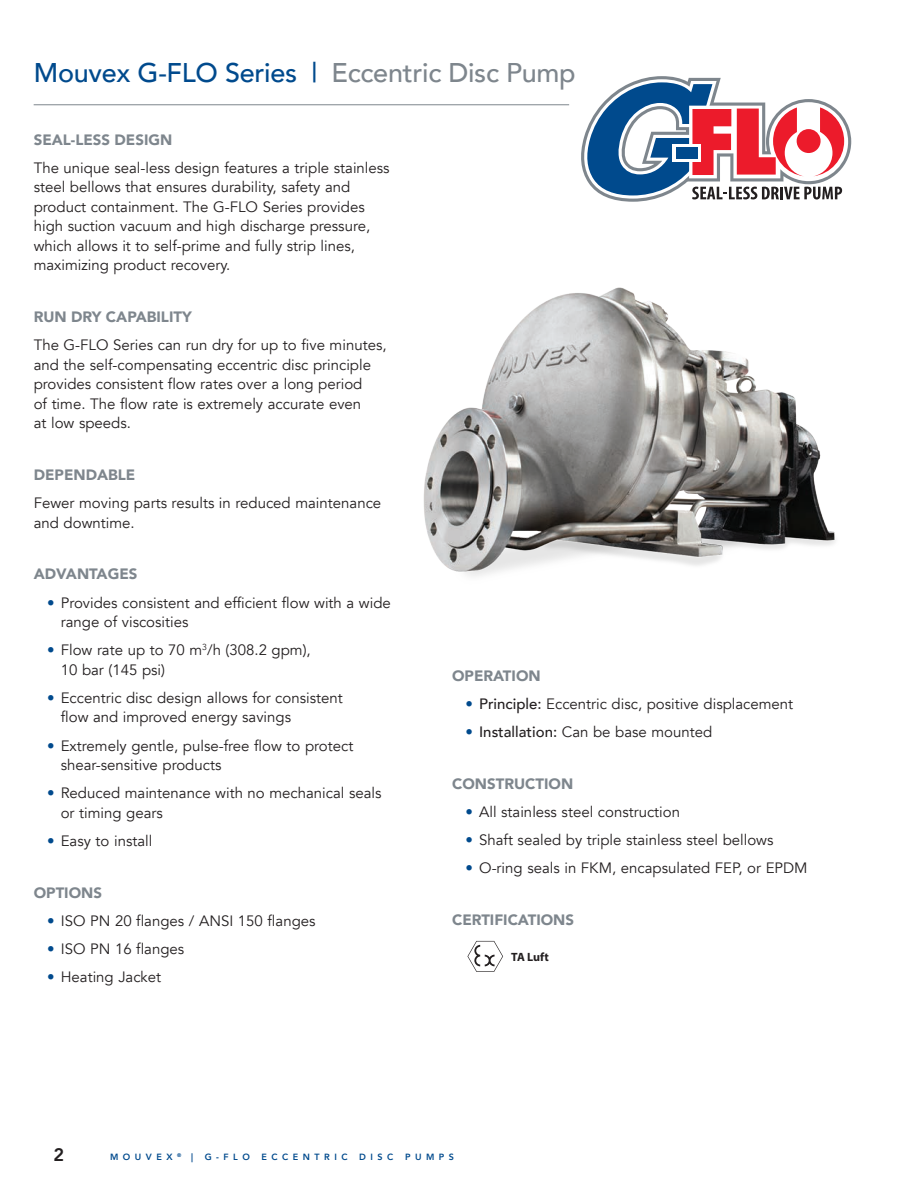
<style>
.page{position:relative;width:918px;height:1188px;background:#fff}
.page>*{position:absolute;margin:0;border:0;box-sizing:border-box;transform-origin:0 0}
.t1{font:500 27px "Avenir";letter-spacing:-.01em;color:#004a8d}
.t2{font:800 18px "Avenir";color:#231f20}
.t3{font:15px/19.5px "Avenir";color:#231f20}
.t4{font:900 15px "Avenir";color:#7e868d}
.t5{font:700 12px "Myriad Pro";letter-spacing:-.005em;color:#231f20}
.t6{font:800 9px "Avenir";letter-spacing:.5em;color:#004a8d}
.s1{color:#7e868d}
.s2{color:#004a8d}
.s3{font-weight:500}
</style>
<div class="page">
<img style="left:423px;top:287px;width:413px;height:289px">
<hr style="left:34px;top:104px;width:535px;height:1px;background:#7e868d">
<svg style="left:467px;top:941px;width:36px;height:31px"></svg>
<svg style="left:581px;top:76px;width:270px;height:126px"></svg>
<h1 class="t1" style="left:34px;top:49px;width:543px">Mouvex G-FLO Series | <span class="s1">Eccentric Disc Pump</span></h1>
<p class="t4" style="left:34px;top:127px;width:140px">SEAL-LESS DESIGN</p>
<p class="t3" style="left:34px;top:158px;width:357px">The unique seal-less design features a triple stainless steel bellows that ensures durability, safety and product containment. The G-FLO Series provides high suction vacuum and high discharge pressure, which allows it to self-prime and fully strip lines, maximizing product recovery.</p>
<p class="t4" style="left:34px;top:304px;width:160px">RUN DRY CAPABILITY</p>
<p class="t3" style="left:34px;top:336px;width:354px">The G-FLO Series can run dry for up to five minutes, and the self-compensating eccentric disc principle provides consistent flow rates over a long period<br>of time. The flow rate is extremely accurate even<br>at low speeds.</p>
<p class="t4" style="left:34px;top:462px;width:103px">DEPENDABLE</p>
<p class="t3" style="left:34px;top:494px;width:349px">Fewer moving parts results in reduced maintenance and downtime.</p>
<p class="t4" style="left:34px;top:561px;width:105px">ADVANTAGES</p>
<p class="t3" style="left:61px;top:593px;width:332px;text-indent:-14px"><span class="s2">•</span> Provides consistent and efficient flow with a wide range of viscosities</p>
<p class="t3" style="left:61px;top:641px;width:252px;text-indent:-14px"><span class="s2">•</span> Flow rate up to 70 m<sup>3</sup>/h (308.2 gpm),<br>10 bar (145 psi)</p>
<p class="t3" style="left:61px;top:688px;width:284px;text-indent:-13px"><span class="s2">•</span> Eccentric disc design allows for consistent flow and improved energy savings</p>
<p class="t3" style="left:61px;top:736px;width:294px;text-indent:-14px"><span class="s2">•</span> Extremely gentle, pulse-free flow to protect shear-sensitive products</p>
<p class="t3" style="left:61px;top:784px;width:322px;text-indent:-13px"><span class="s2">•</span> Reduced maintenance with no mechanical seals or timing gears</p>
<p class="t3" style="left:47px;top:831px;width:107px"><span class="s2">•</span> Easy to install</p>
<p class="t4" style="left:34px;top:879px;width:70px">OPTIONS</p>
<p class="t3" style="left:47px;top:911px;width:270px"><span class="s2">•</span> ISO PN 20 flanges / ANSI 150 flanges</p>
<p class="t3" style="left:47px;top:939px;width:139px"><span class="s2">•</span> ISO PN 16 flanges</p>
<p class="t3" style="left:47px;top:967px;width:115px"><span class="s2">•</span> Heating Jacket</p>
<p class="t4" style="left:452px;top:663px;width:90px">OPERATION</p>
<p class="t3" style="left:466px;top:694px;width:329px"><span class="s2">•</span> <span class="s3">Principle:</span> Eccentric disc, positive displacement</p>
<p class="t3" style="left:466px;top:722px;width:248px"><span class="s2">•</span> <span class="s3">Installation:</span> Can be base mounted</p>
<p class="t4" style="left:452px;top:771px;width:123px">CONSTRUCTION</p>
<p class="t3" style="left:466px;top:802px;width:216px"><span class="s2">•</span> All stainless steel construction</p>
<p class="t3" style="left:466px;top:830px;width:309px"><span class="s2">•</span> Shaft sealed by triple stainless steel bellows</p>
<p class="t3" style="left:466px;top:859px;width:343px"><span class="s2">•</span> O-ring seals in FKM, encapsulated FEP, or EPDM</p>
<p class="t4" style="left:452px;top:907px;width:123px">CERTIFICATIONS</p>
<p class="t5" style="left:511px;top:949px;width:39px">TA Luft</p>
<p class="t2" style="left:54px;top:1140px;width:12px">2</p>
<p class="t6" style="left:110px;top:1149px;width:84px">MOUVEX <sup>®</sup> |</p>
<p class="t6" style="left:205px;top:1149px;width:47px">G-FLO</p>
<p class="t6" style="left:262px;top:1149px;width:87px">ECCENTRIC</p>
<p class="t6" style="left:359px;top:1149px;width:36px">DISC</p>
<p class="t6" style="left:405px;top:1149px;width:50px">PUMPS</p>
</div>
